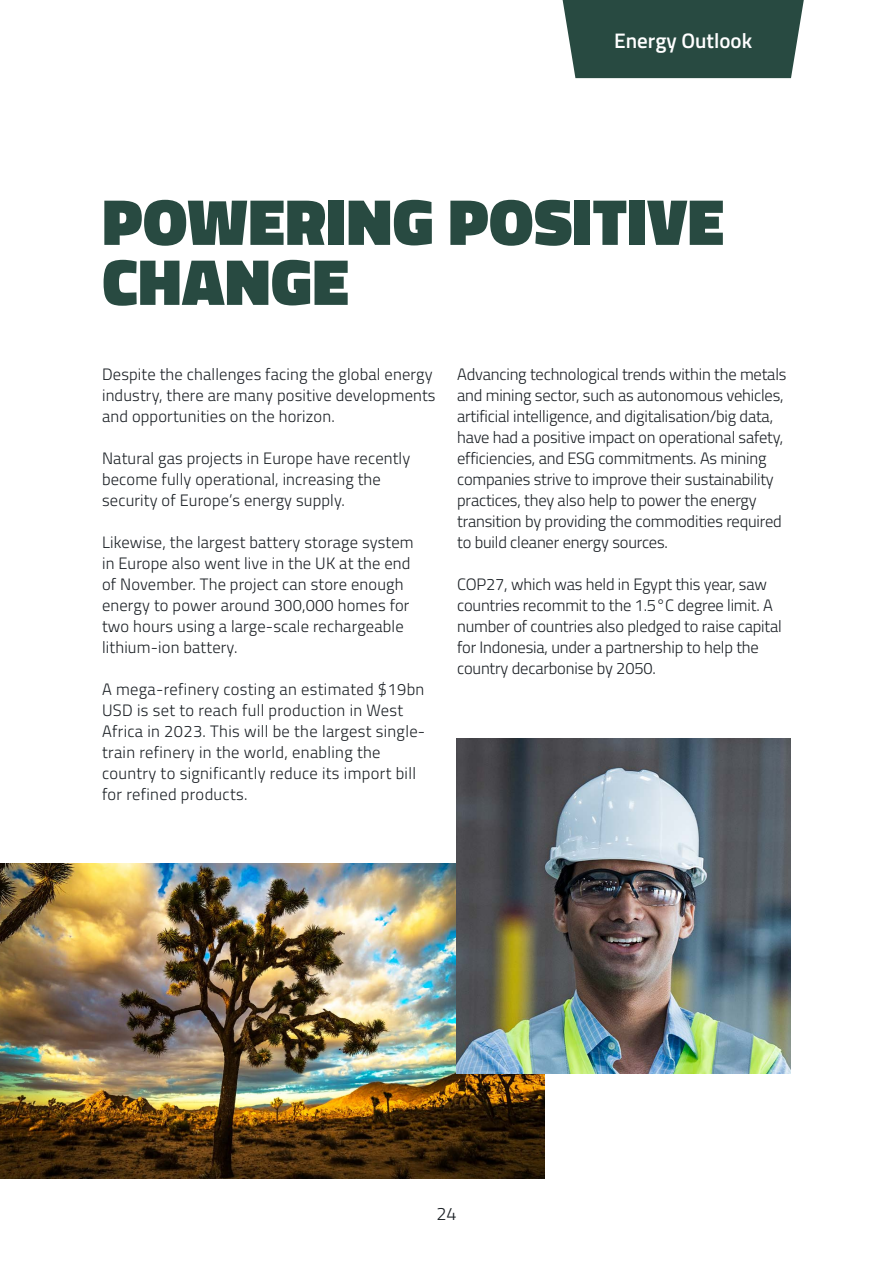
<style>
.page{position:relative;width:893px;height:1263px;background:#fff}
.page>*{position:absolute;margin:0;border:0;box-sizing:border-box;transform-origin:0 0}
.t1{font:900 66px/60px "Titillium Web";letter-spacing:.01em;color:#284a41}
.t2{font:600 21px "Titillium Web";color:#fff}
.t3{font:300 18px "Titillium Web";color:#1b2025}
.t4{font:300 16.5px/21px "Titillium Web";color:#1b2025}
.t5{font:300 16.5px/21px "Titillium Web";letter-spacing:.02em;color:#1b2025}
</style>
<div class="page">
<div style="left:562px;top:0;width:242px;height:78px;background:#284a41"></div>
<img style="left:0;top:863px;width:544px;height:315px">
<img style="left:456px;top:738px;width:335px;height:335px">
<p class="t2" style="left:614px;top:24px;width:139px">Energy Outlook</p>
<h1 class="t1" style="left:102px;top:192px;width:623px">POWERING POSITIVE<br>CHANGE</h1>
<p class="t4" style="left:102px;top:363px;width:335px">Despite the challenges facing the global energy industry, there are many positive developments and opportunities on the horizon.</p>
<p class="t4" style="left:102px;top:447px;width:310px">Natural gas projects in Europe have recently become fully operational, increasing the security of Europe’s energy supply.</p>
<p class="t4" style="left:102px;top:531px;width:313px">Likewise, the largest battery storage system in Europe also went live in the UK at the end of November. The project can store enough energy to power around 300,000 homes for two hours using a large-scale rechargeable lithium-ion battery.</p>
<p class="t5" style="left:102px;top:678px;width:325px">A mega-refinery costing an estimated $19bn USD is set to reach full production in West Africa in 2023. This will be the largest single&shy;train refinery in the world, enabling the country to significantly reduce its import bill for refined products.</p>
<p class="t4" style="left:457px;top:363px;width:331px">Advancing technological trends within the metals and mining sector, such as autonomous vehicles, artificial intelligence, and digitalisation/big data, have had a positive impact on operational safety, efficiencies, and ESG commitments. As mining companies strive to improve their sustainability practices, they also help to power the energy transition by providing the commodities required to build cleaner energy sources.</p>
<p class="t4" style="left:457px;top:573px;width:326px">COP27, which was held in Egypt this year, saw countries recommit to the 1.5°C degree limit. A number of countries also pledged to raise capital for Indonesia, under a partnership to help the country decarbonise by 2050.</p>
<p class="t3" style="left:436px;top:1200px;width:22px">24</p>
</div>
